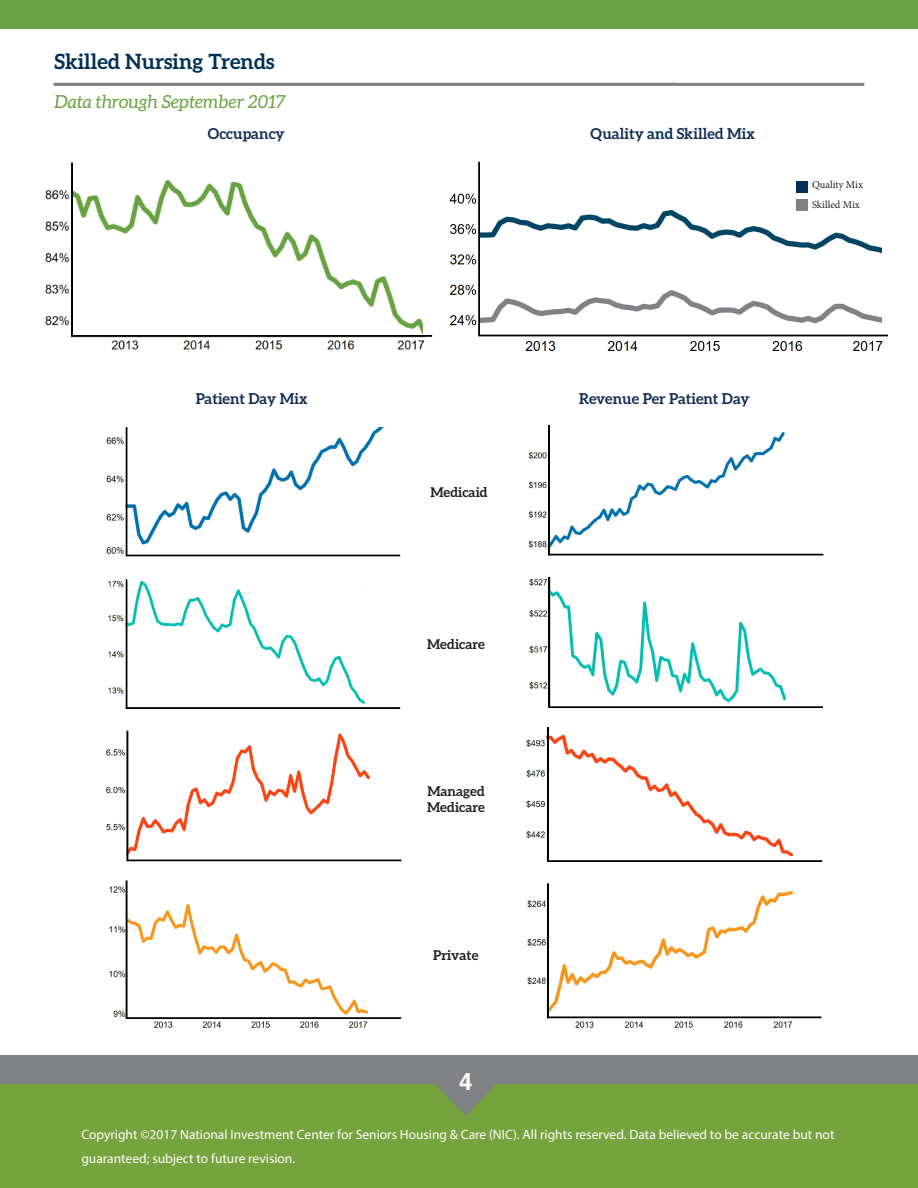
<style>
.page{position:relative;width:918px;height:1188px;background:#fff}
.page>*{position:absolute;margin:0;border:0;box-sizing:border-box;transform-origin:0 0}
.t1{font:700 24px "Helvetica";color:#fff}
.Header_Style{font:700 21px "Aleo";color:#003056}
.t2{font:italic 18px "Aleo";color:#6ba442}
.t3{font:700 15px "Aleo";color:#122e54}
.t4{font:13.5px/24px "Myriad Pro";color:#fff}
.t5{font:700 13.5px "Aleo";color:#231f20}
.t6{font:10.65px "Minion Pro";color:#231f20}
.s1{color:#003056}
</style>
<div class="page">
<img style="left:526px;top:727px;width:268px;height:135px">
<img style="left:45px;top:162px;width:380px;height:188px">
<hr style="left:54px;top:83px;width:810px;height:3px;background:#7f8184">
<div style="left:0;top:1081px;width:918px;height:107px;background:#75a33d"></div>
<div style="left:0;top:1055px;width:918px;height:29px;background:#808285"></div>
<svg style="left:435px;top:1084px;width:62px;height:32px"></svg>
<div style="left:0;top:0;width:918px;height:29px;background:#68a242"></div>
<img style="left:449px;top:192px;width:434px;height:159px">
<div style="left:796px;top:181px;width:12px;height:11px;background:#003157"></div>
<div style="left:796px;top:199px;width:12px;height:12px;background:#808285"></div>
<div style="left:72px;top:158px;width:353px;height:7px;background:#fff"></div>
<img style="left:107px;top:427px;width:280px;height:130px">
<img style="left:528px;top:432px;width:260px;height:122px">
<img style="left:108px;top:580px;width:260px;height:129px">
<img style="left:529px;top:578px;width:258px;height:130px">
<img style="left:106px;top:731px;width:266px;height:131px">
<img style="left:109px;top:881px;width:259px;height:147px">
<img style="left:527px;top:883px;width:268px;height:145px">
<div style="left:127px;top:883px;width:248px;height:5px;background:#fff"></div>
<div style="left:423px;top:158px;width:18px;height:178px;background:#fff"></div>
<div style="left:882px;top:164px;width:12px;height:175px;background:#fff"></div>
<div style="left:385px;top:422px;width:30px;height:133px;background:#fff"></div>
<div style="left:370px;top:728px;width:19px;height:132px;background:#fff"></div>
<hr style="left:548px;top:883px;width:248px;height:3px;background:#fff">
<div style="left:71px;top:163px;width:2px;height:173px;border:1px solid #000"></div>
<div style="left:71px;top:335px;width:361px;height:2px;border:1px solid #000"></div>
<div style="left:478px;top:162px;width:2px;height:174px;border:1px solid #000"></div>
<div style="left:126px;top:427px;width:1px;height:128px;border:1px solid #000"></div>
<div style="left:126px;top:555px;width:274px;height:1px;border:1px solid #000"></div>
<div style="left:126px;top:580px;width:1px;height:127px;border:1px solid #000"></div>
<div style="left:126px;top:707px;width:274px;height:2px;border:1px solid #000"></div>
<div style="left:127px;top:731px;width:1px;height:130px;border:1px solid #000"></div>
<div style="left:127px;top:860px;width:274px;height:1px;border:1px solid #000"></div>
<div style="left:126px;top:881px;width:1px;height:138px;border:1px solid #000"></div>
<div style="left:127px;top:1017px;width:274px;height:2px;border:1px solid #000"></div>
<div style="left:548px;top:572px;width:253px;height:10px;background:#fff"></div>
<div style="left:549px;top:554px;width:274px;height:1px;border:1px solid #000"></div>
<div style="left:548px;top:577px;width:2px;height:130px;border:1px solid #000"></div>
<div style="left:547px;top:727px;width:2px;height:135px;border:1px solid #000"></div>
<div style="left:549px;top:706px;width:274px;height:2px;border:1px solid #000"></div>
<div style="left:548px;top:860px;width:274px;height:2px;border:1px solid #000"></div>
<div style="left:547px;top:1017px;width:274px;height:1px;border:1px solid #000"></div>
<div style="left:548px;top:425px;width:2px;height:130px;border:1px solid #000"></div>
<div style="left:478px;top:335px;width:410px;height:1px;border:1px solid #000"></div>
<div style="left:547px;top:884px;width:2px;height:134px;border:1px solid #000"></div>
<p class="Header_Style" style="left:54px;top:49px;width:222px">Skilled Nursing Trends</p>
<p class="t2" style="left:54px;top:92px;width:233px">Data through September 2017</p>
<p class="t3" style="left:208px;top:125px;width:79px">Occupancy</p>
<p class="t3" style="left:591px;top:125px;width:166px">Quality <span class="s1">and</span> Skilled Mix</p>
<p class="t6" style="left:812px;top:178px;width:52px">Quality Mix</p>
<p class="t6" style="left:812px;top:197px;width:49px">Skilled Mix</p>
<p class="t3" style="left:196px;top:390px;width:113px">Patient Day Mix</p>
<p class="t3" style="left:579px;top:390px;width:172px">Revenue Per Patient Day</p>
<p class="t5" style="left:430px;top:485px;width:59px">Medicaid</p>
<p class="t5" style="left:427px;top:636px;width:59px">Medicare</p>
<p class="t5" style="left:427px;top:783px;width:59px">Managed</p>
<p class="t5" style="left:427px;top:799px;width:59px">Medicare</p>
<p class="t5" style="left:433px;top:948px;width:47px">Private</p>
<p class="t1" style="left:459px;top:1062px;width:15px">4</p>
<p class="t4" style="left:81px;top:1122px;width:755px">Copyright ©2017 National Investment Center for Seniors Housing &amp; Care (NIC). All rights reserved. Data believed to be accurate but not guaranteed; subject to future revision.</p>
</div>
